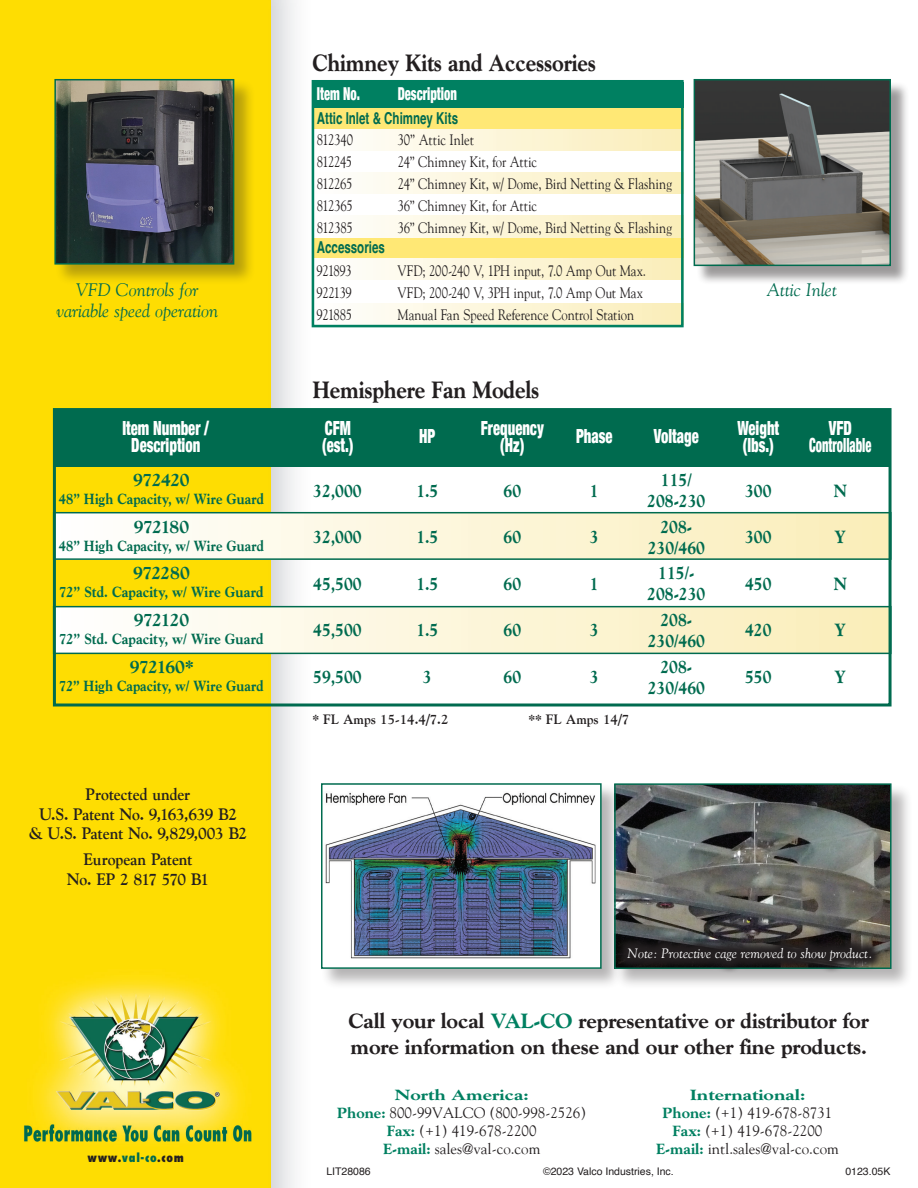
<style>
.page{position:relative;width:918px;height:1188px;background:#fff}
.page>*{position:absolute;margin:0;border:0;box-sizing:border-box;transform-origin:0 0}
.t1{font:800 24px "Goudy";letter-spacing:-.01em;color:#231f20;scale:.88 1}
.t2{font:800 21px/26.8px "Goudy";letter-spacing:-.01em;color:#231f20}
.t3{font:900 condensed 19.5px/16.5px "Helvetica Neue";color:#fff;text-align:center;scale:.75 1}
.t4{font:800 18px/21px "Goudy";color:#006b4f;text-align:center;scale:.88 1}
.t5{font:italic 18px/21.8px "Goudy";color:#006b4f;text-align:center}
.t6{font:800 18px "Goudy";color:#006b4f}
.t7{font:900 condensed 17.85px "Helvetica Neue";color:#fff;scale:.7 1}
.t8{font:700 16.5px/19.5px "Goudy";letter-spacing:-.015em;color:#231f20;text-align:center;scale:.95 1}
.t9{font:700 16.5px "Helvetica";color:#006b4f;scale:.7 1}
.t10{font:15px "Goudy";color:#231f20;scale:.84 1}
.t11{font:15px/18px "Goudy";color:#231f20;text-align:center}
.t12{font:800 15px "Goudy";letter-spacing:.005em;color:#006b4f;scale:.87 1}
.t13{font:800 15px "Goudy";letter-spacing:.005em;color:#006b4f;scale:.9 1}
.t14{font:italic 13.5px "Goudy";color:#fff}
.t15{font:700 13.5px "Goudy";color:#231f20}
.t16{font:800 condensed 12px "Futura";letter-spacing:.05em;color:#231f20}
.t17{font:10.5px "Helvetica";color:#231f20}
.s1{color:#006b4f}
.s2{color:#008061}
.s3{font-weight:800;color:#008061}
</style>
<div class="page">
<img style="left:0;top:0;width:892px;height:1188px">
<div style="left:54px;top:79px;width:201px;height:207px;background:#231f20;opacity:.33"></div>
<img style="left:57px;top:82px;width:174px;height:180px">
<div style="left:54px;top:79px;width:180px;height:186px;border:2px solid #006b4f"></div>
<div style="left:321px;top:783px;width:302px;height:207px;background:#231f20;opacity:.33"></div>
<div style="left:322px;top:784px;width:279px;height:184px;background:#fff"></div>
<img style="left:325px;top:792px;width:271px;height:167px">
<div style="left:321px;top:783px;width:281px;height:186px;border:2px solid #006b4f"></div>
<div style="left:614px;top:783px;width:299px;height:207px;background:#231f20;opacity:.33"></div>
<img style="left:617px;top:786px;width:272px;height:180px">
<div style="left:614px;top:783px;width:278px;height:186px;border:2px solid #006b4f"></div>
<div style="left:54px;top:513px;width:837px;height:46px;background:linear-gradient(to right,#fffefe,#faedb8)"></div>
<div style="left:53px;top:512px;width:839px;height:48px;border:2px solid #006b4f"></div>
<div style="left:54px;top:607px;width:837px;height:46px;background:linear-gradient(to right,#fffefe,#faedb8)"></div>
<div style="left:53px;top:606px;width:839px;height:48px;border:2px solid #006b4f"></div>
<div style="left:54px;top:410px;width:837px;height:56px;background:#006b4f"></div>
<div style="left:53px;top:408px;width:839px;height:298px;border:3px solid #006b4f"></div>
<div style="left:312px;top:82px;width:372px;height:26px;background:#008061"></div>
<div style="left:312px;top:108px;width:372px;height:21px;background:#ffe875"></div>
<div style="left:312px;top:237px;width:372px;height:21px;background:#ffe875"></div>
<div style="left:312px;top:129px;width:372px;height:22px;background:linear-gradient(to right,#fffefe,#faedb8)"></div>
<div style="left:312px;top:216px;width:372px;height:21px;background:linear-gradient(to right,#fffefe,#faedb8)"></div>
<div style="left:312px;top:173px;width:372px;height:21px;background:linear-gradient(to right,#fffefe,#faedb8)"></div>
<div style="left:312px;top:303px;width:372px;height:21px;background:linear-gradient(to right,#fffefe,#faedb8)"></div>
<div style="left:312px;top:258px;width:372px;height:21px;background:linear-gradient(to right,#fffefe,#faedb8)"></div>
<div style="left:312px;top:80px;width:372px;height:247px;border:3px solid #008061"></div>
<svg style="left:615px;top:935px;width:269px;height:39px;background:#3b3c3a"></svg>
<div style="left:696px;top:81px;width:214px;height:204px;background:#231f20;opacity:.45"></div>
<img style="left:697px;top:82px;width:191px;height:181px">
<div style="left:694px;top:79px;width:197px;height:187px;border:2px solid #006b4f"></div>
<h1 class="t1" style="left:312px;top:48px;width:324px">Chimney Kits and Accessories</h1>
<p class="t7" style="left:317px;top:79px;width:63px">Item No.</p>
<p class="t7" style="left:398px;top:79px;width:86px">Description</p>
<p class="t9" style="left:317px;top:108px;width:203px">Attic Inlet &amp; Chimney Kits</p>
<p class="t5" style="left:56px;top:278px;width:163px">VFD Controls for variable speed operation</p>
<p class="t10" style="left:317px;top:131px;width:45px">812340</p>
<p class="t10" style="left:398px;top:131px;width:92px">30” Attic Inlet</p>
<p class="t10" style="left:317px;top:153px;width:44px">812245</p>
<p class="t10" style="left:398px;top:153px;width:167px">24” Chimney Kit, for Attic</p>
<p class="t10" style="left:317px;top:175px;width:44px">812265</p>
<p class="t10" style="left:398px;top:175px;width:328px">24” Chimney Kit, w/ Dome, Bird Netting &amp; Flashing</p>
<p class="t10" style="left:317px;top:196px;width:44px">812365</p>
<p class="t10" style="left:398px;top:196px;width:167px">36” Chimney Kit, for Attic</p>
<p class="t10" style="left:317px;top:218px;width:44px">812385</p>
<p class="t10" style="left:398px;top:218px;width:328px">36” Chimney Kit, w/ Dome, Bird Netting &amp; Flashing</p>
<p class="t9" style="left:317px;top:237px;width:99px">Accessories</p>
<p class="t10" style="left:317px;top:261px;width:43px">921893</p>
<p class="t10" style="left:398px;top:261px;width:297px">VFD; 200-240 V, 1PH input, 7.0 Amp Out Max.</p>
<p class="t10" style="left:317px;top:283px;width:44px">922139</p>
<p class="t10" style="left:398px;top:283px;width:294px">VFD; 200-240 V, 3PH input, 7.0 Amp Out Max</p>
<p class="t10" style="left:317px;top:305px;width:44px">921885</p>
<p class="t10" style="left:398px;top:305px;width:283px">Manual Fan Speed Reference Control Station</p>
<h1 class="t1" style="left:312px;top:375px;width:259px">Hemisphere Fan Models</h1>
<h3 class="t3" style="left:122px;top:419px;width:117px">Item Number /<br>Description</h3>
<h3 class="t3" style="left:322px;top:419px;width:43px;text-align:left">CFM (est.)</h3>
<p class="t4" style="left:313px;top:480px;width:57px">32,000</p>
<p class="t4" style="left:313px;top:527px;width:57px">32,000</p>
<p class="t4" style="left:313px;top:573px;width:57px">45,500</p>
<p class="t4" style="left:313px;top:620px;width:57px">45,500</p>
<p class="t4" style="left:313px;top:666px;width:57px">59,500</p>
<p class="t6" style="left:133px;top:469px;width:58px">972420</p>
<p class="t12" style="left:59px;top:490px;width:237px">48” High Capacity, w/ Wire Guard</p>
<p class="t6" style="left:134px;top:516px;width:57px">972180</p>
<p class="t12" style="left:59px;top:537px;width:237px">48” High Capacity, w/ Wire Guard</p>
<p class="t6" style="left:133px;top:563px;width:58px">972280</p>
<p class="t13" style="left:59px;top:583px;width:229px">72” Std. Capacity, w/ Wire Guard</p>
<p class="t6" style="left:134px;top:609px;width:57px">972120</p>
<p class="t13" style="left:59px;top:630px;width:229px">72” Std. Capacity, w/ Wire Guard</p>
<p class="t6" style="left:130px;top:656px;width:65px">972160*</p>
<p class="t12" style="left:59px;top:677px;width:237px">72” High Capacity, w/ Wire Guard</p>
<h3 class="t3" style="left:419px;top:427px;width:23px">HP</h3>
<p class="t4" style="left:416px;top:480px;width:27px">1.5</p>
<p class="t4" style="left:416px;top:527px;width:27px">1.5</p>
<p class="t4" style="left:416px;top:573px;width:27px">1.5</p>
<p class="t4" style="left:416px;top:620px;width:27px">1.5</p>
<p class="t4" style="left:423px;top:666px;width:12px">3</p>
<h3 class="t3" style="left:481px;top:419px;width:85px">Frequency (Hz)</h3>
<p class="t4" style="left:504px;top:480px;width:22px">60</p>
<p class="t4" style="left:504px;top:527px;width:22px">60</p>
<p class="t4" style="left:504px;top:573px;width:22px">60</p>
<p class="t4" style="left:504px;top:620px;width:22px">60</p>
<p class="t4" style="left:504px;top:666px;width:22px">60</p>
<h3 class="t3" style="left:576px;top:427px;width:50px">Phase</h3>
<p class="t4" style="left:590px;top:480px;width:12px">1</p>
<p class="t4" style="left:590px;top:527px;width:12px">3</p>
<p class="t4" style="left:590px;top:573px;width:12px">1</p>
<p class="t4" style="left:590px;top:620px;width:12px">3</p>
<p class="t4" style="left:590px;top:666px;width:12px">3</p>
<p class="t15" style="left:312px;top:711px;width:138px">* FL Amps 15-14.4/7.2</p>
<p class="t15" style="left:528px;top:711px;width:102px">** FL Amps 14/7</p>
<h3 class="t3" style="left:654px;top:427px;width:61px">Voltage</h3>
<p class="t4" style="left:647px;top:470px;width:68px">115/<br>208-230</p>
<p class="t4" style="left:648px;top:516px;width:67px">208-<br>230/460</p>
<p class="t4" style="left:647px;top:563px;width:68px">115/-<br>208-230</p>
<p class="t4" style="left:648px;top:610px;width:67px">208-<br>230/460</p>
<p class="t4" style="left:648px;top:657px;width:67px">208-<br>230/460</p>
<p class="t8" style="left:29px;top:784px;width:232px">Protected under<br>U.S. Patent No. 9,163,639 B2<br>&amp; U.S. Patent No. 9,829,003 B2</p>
<p class="t8" style="left:67px;top:849px;width:151px">European Patent<br>No. EP 2 817 570 B1</p>
<p class="t5" style="left:767px;top:278px;width:71px">Attic Inlet</p>
<h3 class="t3" style="left:737px;top:419px;width:57px;text-align:left">Weight (lbs.)</h3>
<p class="t4" style="left:745px;top:480px;width:32px">300</p>
<p class="t4" style="left:745px;top:527px;width:32px">300</p>
<p class="t4" style="left:745px;top:573px;width:32px">450</p>
<p class="t4" style="left:745px;top:620px;width:32px">420</p>
<p class="t4" style="left:745px;top:666px;width:32px">550</p>
<h3 class="t3" style="left:809px;top:419px;width:85px">VFD<br>Controllable</h3>
<p class="t4" style="left:834px;top:480px;width:16px">N</p>
<p class="t4" style="left:835px;top:527px;width:14px">Y</p>
<p class="t4" style="left:834px;top:573px;width:16px">N</p>
<p class="t4" style="left:835px;top:620px;width:14px">Y</p>
<p class="t4" style="left:835px;top:666px;width:14px">Y</p>
<p class="t14" style="left:628px;top:945px;width:246px">Note: Protective cage removed to show product.</p>
<p class="t16" style="left:87px;top:1149px;width:98px">www.<span class="s1">val-co</span>.com</p>
<h2 class="t2" style="left:349px;top:1007px;width:522px">Call your local <span class="s2">VAL-CO</span> representative or distributor for more information on these and our other fine products.</h2>
<p class="t11" style="left:337px;top:1085px;width:251px"><span class="s3">North America:<br>Phone:</span> 800-99VALCO (800-998-2526)<br><span class="s3">Fax:</span> (+1) 419-678-2200<br><span class="s3">E-mail:</span> sales@val-co.com</p>
<p class="t11" style="left:656px;top:1085px;width:184px"><span class="s3">International:<br>Phone:</span> (+1) 419-678-8731<br><span class="s3">Fax:</span> (+1) 419-678-2200<br><span class="s3">E-mail:</span> intl.sales@val-co.com</p>
<p class="t17" style="left:326px;top:1163px;width:46px">LIT28086</p>
<p class="t17" style="left:543px;top:1163px;width:132px">©2023 Valco Industries, Inc.</p>
<p class="t17" style="left:845px;top:1163px;width:46px">0123.05K</p>
</div>
